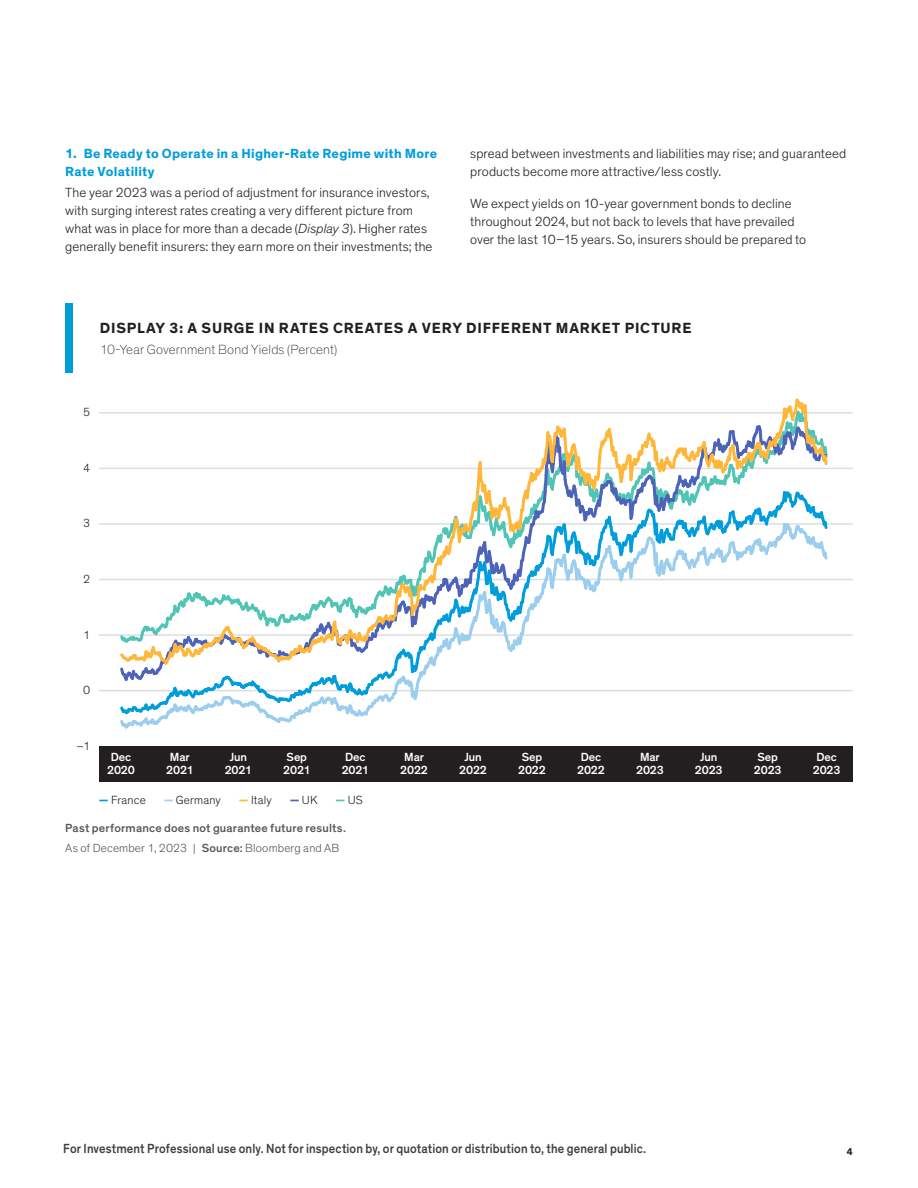
<style>
.page{position:relative;width:918px;height:1188px;background:#fff}
.page>*{position:absolute;margin:0;border:0;box-sizing:border-box;transform-origin:0 0}
.t1{font:700 15px "Theinhardt";letter-spacing:.055em;color:#231f20}
.t2{font:300 13.5px/18px "Theinhardt";letter-spacing:.01em;color:#231f20}
.t3{font:500 13.5px "Theinhardt";letter-spacing:.01em;color:#3e3e3f;scale:.9 1}
.t4{font:700 13.5px/18px "Theinhardt";letter-spacing:.02em;color:#009ddc}
.t5{font:100 13.5px "Theinhardt";letter-spacing:.01em;color:#231f20}
.t6{font:500 12px/13.2px "Theinhardt";letter-spacing:-.01em;color:#fff;text-align:center}
.t7{font:500 12px/20.2px "Theinhardt";letter-spacing:.015em;color:#57585a}
.t8{font:300 12px "Theinhardt";letter-spacing:.015em;color:#231f20}
.t9{font:700 10.5px "Klavika";color:#231f20}
.s1{font-style:italic}
.s2{font-weight:700;color:#009ddc}
.s3{font-weight:700;color:#9bcdee}
.s4{font-weight:700;color:#ffb639}
.s5{font-weight:700;color:#4c63b9}
.s6{font-weight:700;color:#51c5b5}
.s7{font-weight:300}
</style>
<div class="page">
<div style="left:65px;top:303px;width:8px;height:69px;background:#009ddc"></div>
<div style="left:99px;top:747px;width:754px;height:35px;background:#231f20"></div>
<hr style="left:99px;top:690px;width:754px;height:1px;background:#dcdddf">
<hr style="left:99px;top:634px;width:754px;height:2px;background:#dcdddf">
<hr style="left:99px;top:579px;width:754px;height:1px;background:#dcdddf">
<hr style="left:99px;top:523px;width:754px;height:2px;background:#dcdddf">
<hr style="left:99px;top:468px;width:754px;height:1px;background:#dcdddf">
<hr style="left:99px;top:412px;width:754px;height:2px;background:#dcdddf">
<svg style="left:117px;top:398px;width:713px;height:331px"></svg>
<p class="t4" style="left:65px;top:145px;width:373px">1. Be Ready to Operate in a Higher-Rate Regime with More<br>Rate Volatility</p>
<p class="t2" style="left:65px;top:184px;width:369px">The year 2023 was a period of adjustment for insurance investors, with surging interest rates creating a very different picture from what was in place for more than a decade (<span class="s1">Display 3</span>). Higher rates generally benefit insurers: they earn more on their investments; the</p>
<p class="t2" style="left:470px;top:145px;width:377px">spread between investments and liabilities may rise; and guaranteed products become more attractive/less costly.</p>
<p class="t2" style="left:470px;top:194px;width:337px">We expect yields on 10-year government bonds to decline throughout 2024, but not back to levels that have prevailed over the last 10–15 years. So, insurers should be prepared to</p>
<p class="t1" style="left:100px;top:319px;width:593px">DISPLAY 3: A SURGE IN RATES CREATES A VERY DIFFERENT MARKET PICTURE</p>
<p class="t5" style="left:100px;top:342px;width:239px">10-Year Government Bond Yields (Percent)</p>
<p class="t8" style="left:83px;top:405px;width:9px">5</p>
<p class="t8" style="left:83px;top:461px;width:9px">4</p>
<p class="t8" style="left:83px;top:516px;width:9px">3</p>
<p class="t8" style="left:83px;top:572px;width:9px">2</p>
<p class="t8" style="left:83px;top:628px;width:9px">1</p>
<p class="t8" style="left:83px;top:683px;width:9px">0</p>
<p class="t8" style="left:76px;top:739px;width:15px">–1</p>
<p class="t6" style="left:107px;top:750px;width:29px">Dec<br>2020</p>
<p class="t6" style="left:166px;top:750px;width:29px">Mar<br>2021</p>
<p class="t6" style="left:225px;top:750px;width:29px">Jun<br>2021</p>
<p class="t6" style="left:283px;top:750px;width:29px;text-align:left">Sep<br>2021</p>
<p class="t6" style="left:342px;top:750px;width:29px;text-align:left">Dec<br>2021</p>
<p class="t6" style="left:400px;top:750px;width:29px">Mar<br>2022</p>
<p class="t6" style="left:459px;top:750px;width:29px">Jun<br>2022</p>
<p class="t6" style="left:518px;top:750px;width:29px">Sep<br>2022</p>
<p class="t6" style="left:577px;top:750px;width:29px">Dec<br>2022</p>
<p class="t6" style="left:636px;top:750px;width:29px">Mar<br>2023</p>
<p class="t6" style="left:695px;top:750px;width:29px">Jun<br>2023</p>
<p class="t6" style="left:754px;top:750px;width:29px">Sep<br>2023</p>
<p class="t6" style="left:813px;top:750px;width:29px">Dec<br>2023</p>
<p class="t8" style="left:99px;top:793px;width:48px"><span class="s2">—</span> France</p>
<p class="t8" style="left:164px;top:793px;width:59px"><span class="s3">—</span> Germany</p>
<p class="t8" style="left:239px;top:793px;width:34px"><span class="s4">—</span> Italy</p>
<p class="t8" style="left:290px;top:793px;width:29px"><span class="s5">—</span> UK</p>
<p class="t8" style="left:336px;top:793px;width:29px"><span class="s6">—</span> US</p>
<p class="t7" style="left:65px;top:818px;width:282px">Past performance does not guarantee future results.<br><span class="s7">As of December 1, 2023 |</span> Source: <span class="s7">Bloomberg and AB</span></p>
<p class="t3" style="left:63px;top:1140px;width:649px">For Investment Professional use only. Not for inspection by, or quotation or distribution to, the general public.</p>
<p class="t9" style="left:847px;top:1144px;width:7px">4</p>
</div>
